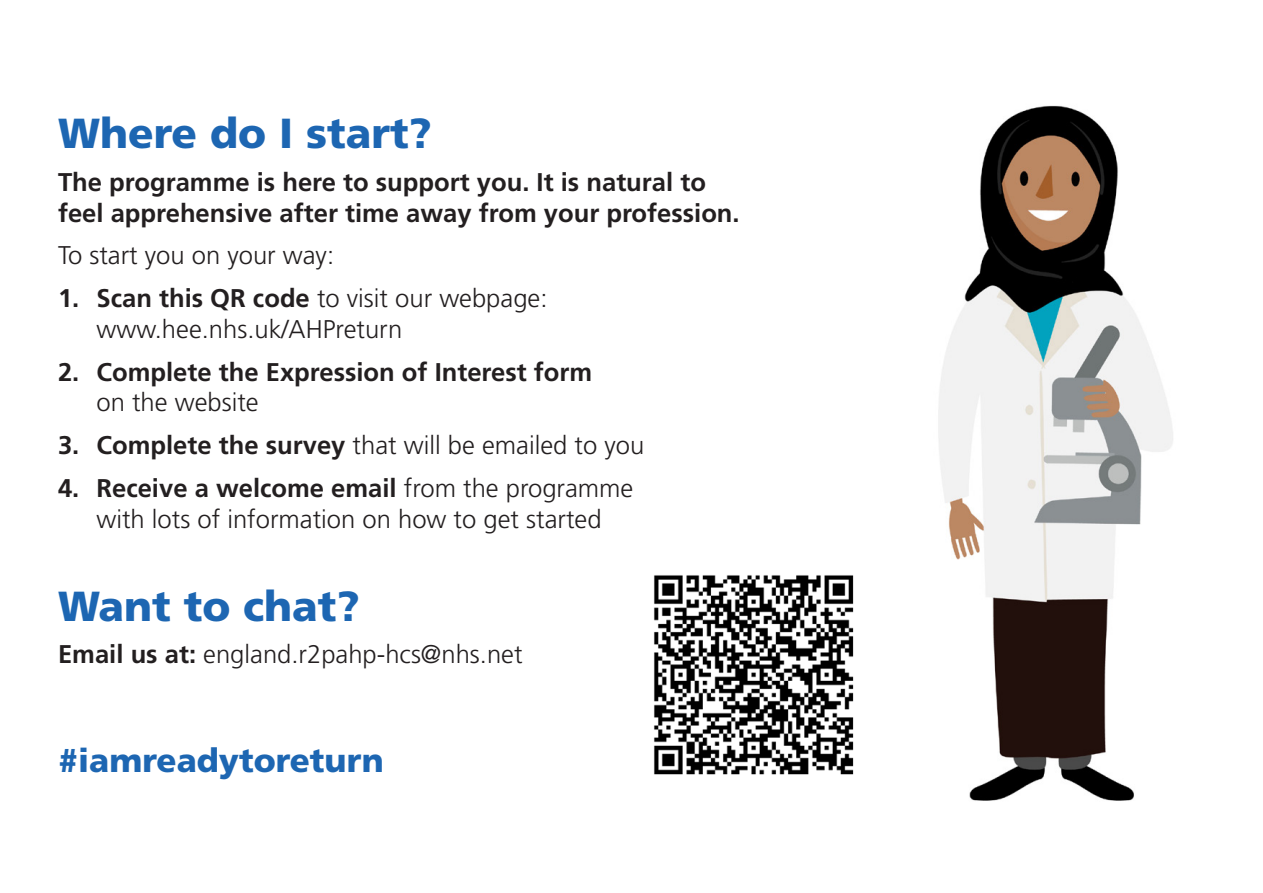
<style>
.page{position:relative;width:1263px;height:893px;background:#fff}
.page>*{position:absolute;margin:0;border:0;box-sizing:border-box;transform-origin:0 0}
.t1{font:900 42px "Frutiger LT Pro";color:#1d66b2}
.t2{font:900 33px "Frutiger LT Pro";color:#1d66b2}
.t3{font:300 25.5px/30.6px "Frutiger LT Pro";color:#231f20}
.t4{font:700 25.5px/30.6px "Frutiger LT Pro";color:#231f20}
.s1{font-weight:700}
.s2{font-weight:300}
</style>
<div class="page">
<img style="left:938px;top:105px;width:235px;height:696px">
<img style="left:654px;top:575px;width:200px;height:200px">
<p class="t1" style="left:58px;top:108px;width:375px">Where do I start?</p>
<p class="t4" style="left:58px;top:167px;width:683px">The programme is here to support you. It is natural to feel apprehensive after time away from your profession.</p>
<p class="t3" style="left:58px;top:240px;width:278px">To start you on your way:</p>
<p class="t3" style="left:96px;top:283px;width:452px;text-indent:-38px"><span class="s1">1. Scan this QR code</span> to visit our webpage: www.hee.nhs.uk/AHPreturn</p>
<p class="t4" style="left:96px;top:357px;width:497px;text-indent:-38px">2. Complete the Expression of Interest form <span class="s2">on the website</span></p>
<p class="t3" style="left:58px;top:430px;width:588px"><span class="s1">3. Complete the survey</span> that will be emailed to you</p>
<p class="t3" style="left:58px;top:473px;width:577px;text-align:center"><span class="s1">4. Receive a welcome email</span> from the programme with lots of information on how to get started</p>
<p class="t1" style="left:58px;top:580px;width:303px">Want to chat?</p>
<p class="t3" style="left:58px;top:639px;width:466px"><span class="s1">Email us at:</span> england.r2pahp-hcs@nhs.net</p>
<p class="t2" style="left:58px;top:741px;width:327px">#iamreadytoreturn</p>
</div>
